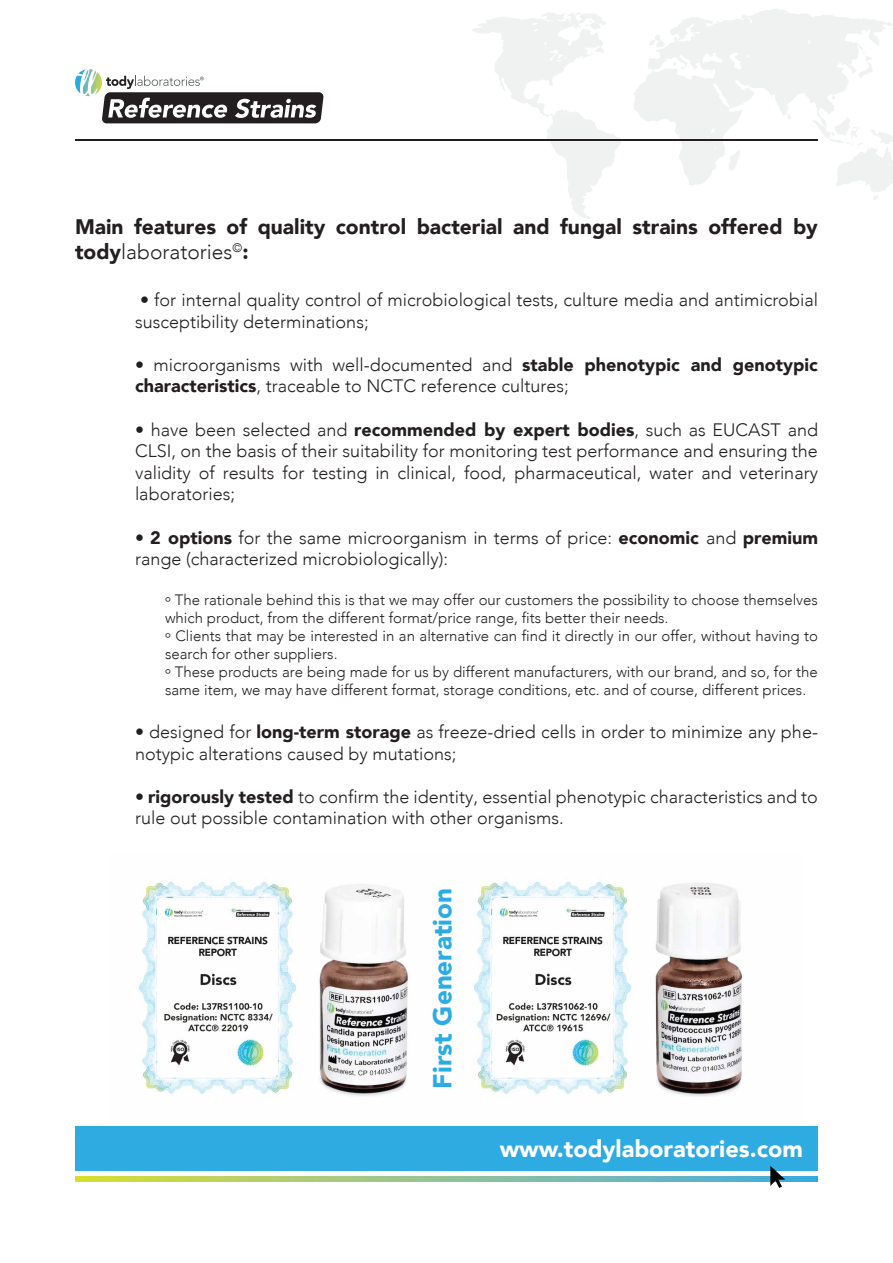
<style>
.page{position:relative;width:893px;height:1263px;background:#fff}
.page>*{position:absolute;margin:0;border:0;box-sizing:border-box;transform-origin:0 0}
.t1{font:900 25.95px "Avenir";color:#2bace2}
.t2{font:900 23.55px "Avenir";color:#fff}
.t3{font:900 21px/25.2px "Avenir";color:#231f20}
.t4{font:300 18px/21.6px "Avenir";color:#231f20}
.t5{font:300 15px/18px "Avenir";color:#231f20}
.s1{font-weight:300}
.s2{font-weight:900}
</style>
<div class="page">
<svg style="left:634px;top:9px;width:259px;height:176px;fill:#f2f4f4"></svg>
<svg style="left:858px;top:51px;width:15px;height:27px"></svg>
<svg style="left:813px;top:117px;width:80px;height:83px"></svg>
<svg style="left:787px;top:113px;width:5px;height:6px"></svg>
<svg style="left:728px;top:149px;width:12px;height:22px"></svg>
<svg style="left:674px;top:59px;width:10px;height:10px"></svg>
<svg style="left:649px;top:34px;width:16px;height:14px"></svg>
<svg style="left:472px;top:13px;width:149px;height:206px"></svg>
<hr style="left:75px;top:139px;width:743px;height:2px;background:#231f20">
<svg style="left:75px;top:69px;width:249px;height:54px"></svg>
<img style="left:473px;top:881px;width:270px;height:216px">
<img style="left:138px;top:881px;width:270px;height:215px">
<div style="left:75px;top:1127px;width:743px;height:44px;background:#2eace2"></div>
<svg style="left:75px;top:1177px;width:743px;height:4px"></svg>
<svg style="left:770px;top:1166px;width:15px;height:22px"></svg>
<p class="t3" style="left:75px;top:213px;width:744px">Main features of quality control bacterial and fungal strains offered by tody<span class="s1">laboratories</span><sup>©</sup>:</p>
<p class="t4" style="left:135px;top:289px;width:684px">• for internal quality control of microbiological tests, culture media and antimicrobial susceptibility determinations;</p>
<p class="t4" style="left:135px;top:354px;width:684px">• microorganisms with well-documented and <span class="s2">stable phenotypic and genotypic characteristics</span>, traceable to NCTC reference cultures;</p>
<p class="t4" style="left:135px;top:419px;width:684px;text-align:justify">• have been selected and <span class="s2">recommended by expert bodies</span>, such as EUCAST and CLSI, on the basis of their suitability for monitoring test performance and ensuring the validity of results for testing in clinical, food, pharmaceutical, water and veterinary laboratories;</p>
<p class="t4" style="left:135px;top:527px;width:684px">• <span class="s2">2 options</span> for the same microorganism in terms of price: <span class="s2">economic</span> and <span class="s2">premium </span>range (characterized microbiologically):</p>
<p class="t5" style="left:165px;top:591px;width:654px">º The rationale behind this is that we may offer our customers the possibility to choose themselves which product, from the different format/price range, fits better their needs.<br>º Clients that may be interested in an alternative can find it directly in our offer, without having to search for other suppliers.<br>º These products are being made for us by different manufacturers, with our brand, and so, for the same item, we may have different format, storage conditions, etc. and of course, different prices.</p>
<p class="t4" style="left:135px;top:721px;width:684px">• designed for <span class="s2">long-term storage</span> as freeze-dried cells in order to minimize any phe&shy;notypic alterations caused by mutations;</p>
<p class="t4" style="left:135px;top:786px;width:684px">• <span class="s2">rigorously tested</span> to confirm the identity, essential phenotypic characteristics and to rule out possible contamination with other organisms.</p>
<h1 class="t1" style="left:420px;top:1088px;width:202px;rotate:-90deg">First Generation</h1>
<h2 class="t2" style="left:500px;top:1128px;width:305px">www.todylaboratories.com</h2>
</div>
